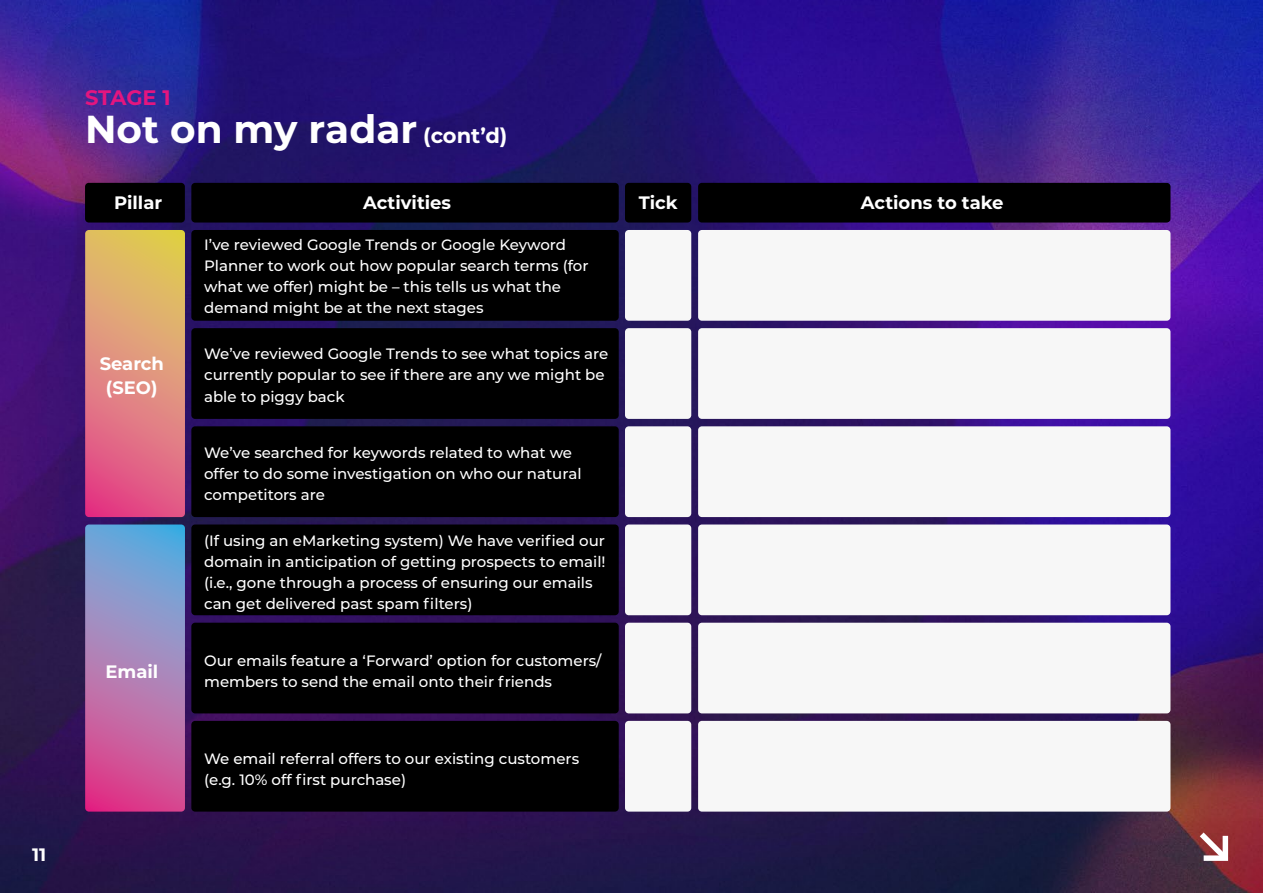
<style>
.page{position:relative;width:1263px;height:893px;background:#fff}
.page>*{position:absolute;margin:0;border:0;box-sizing:border-box;transform-origin:0 0}
.t1{font:700 39px "Montserrat";color:#fff}
.t2{font:700 21px "Montserrat";letter-spacing:-.01em;color:#e4157f}
.t3{font:700 18px/24px "Montserrat";color:#fff;text-align:center}
.t4{font:500 15px/21px "Montserrat";color:#fff}
.s1{font-size:21px}
</style>
<div class="page">
<img style="left:0;top:0;width:1263px;height:893px">
<svg style="left:85px;top:524px;width:100px;height:288px"></svg>
<svg style="left:85px;top:230px;width:100px;height:287px"></svg>
<div style="left:85px;top:183px;width:100px;height:40px;background:#000;border-radius:4px"></div>
<div style="left:191px;top:183px;width:428px;height:40px;background:#000;border-radius:4px"></div>
<div style="left:191px;top:230px;width:428px;height:91px;background:#000;border-radius:4px"></div>
<div style="left:191px;top:328px;width:428px;height:91px;background:#000;border-radius:4px"></div>
<div style="left:191px;top:426px;width:428px;height:91px;background:#000;border-radius:4px"></div>
<div style="left:191px;top:524px;width:428px;height:91px;background:#000;border-radius:4px"></div>
<div style="left:191px;top:623px;width:428px;height:90px;background:#000;border-radius:4px"></div>
<div style="left:191px;top:721px;width:428px;height:91px;background:#000;border-radius:4px"></div>
<div style="left:625px;top:183px;width:66px;height:40px;background:#000;border-radius:4px"></div>
<div style="left:625px;top:230px;width:66px;height:91px;background:#f7f7f7;border-radius:4px"></div>
<div style="left:625px;top:328px;width:66px;height:91px;background:#f7f7f7;border-radius:4px"></div>
<div style="left:625px;top:426px;width:66px;height:91px;background:#f7f7f7;border-radius:4px"></div>
<div style="left:625px;top:524px;width:66px;height:91px;background:#f7f7f7;border-radius:4px"></div>
<div style="left:625px;top:623px;width:66px;height:90px;background:#f7f7f7;border-radius:4px"></div>
<div style="left:625px;top:721px;width:66px;height:91px;background:#f7f7f7;border-radius:4px"></div>
<div style="left:698px;top:183px;width:472px;height:40px;background:#000;border-radius:4px"></div>
<div style="left:698px;top:230px;width:472px;height:91px;background:#f7f7f7;border-radius:4px"></div>
<div style="left:698px;top:328px;width:472px;height:91px;background:#f7f7f7;border-radius:4px"></div>
<div style="left:698px;top:426px;width:472px;height:91px;background:#f7f7f7;border-radius:4px"></div>
<div style="left:698px;top:524px;width:472px;height:91px;background:#f7f7f7;border-radius:4px"></div>
<div style="left:698px;top:623px;width:472px;height:90px;background:#f7f7f7;border-radius:4px"></div>
<div style="left:698px;top:721px;width:472px;height:91px;background:#f7f7f7;border-radius:4px"></div>
<svg style="left:1198px;top:832px;width:32px;height:29px"></svg>
<p class="t3" style="left:32px;top:842px;width:16px">11</p>
<h2 class="t2" style="left:85px;top:83px;width:87px">STAGE 1</h2>
<h1 class="t1" style="left:85px;top:101px;width:424px">Not on my radar <span class="s1">(cont’d)</span></h1>
<p class="t3" style="left:114px;top:190px;width:50px">Pillar</p>
<p class="t3" style="left:363px;top:190px;width:90px">Activities</p>
<p class="t3" style="left:639px;top:190px;width:40px">Tick</p>
<p class="t3" style="left:861px;top:190px;width:144px">Actions to take</p>
<p class="t3" style="left:100px;top:351px;width:66px">Search (SEO)</p>
<p class="t3" style="left:105px;top:658px;width:54px">Email</p>
<p class="t4" style="left:204px;top:234px;width:386px">I’ve reviewed Google Trends or Google Keyword Planner to work out how popular search terms (for what we offer) might be – this tells us what the demand might be at the next stages</p>
<p class="t4" style="left:204px;top:343px;width:406px">We’ve reviewed Google Trends to see what topics are currently popular to see if there are any we might be able to piggy back</p>
<p class="t4" style="left:204px;top:442px;width:379px">We’ve searched for keywords related to what we offer to do some investigation on who our natural competitors are</p>
<p class="t4" style="left:204px;top:530px;width:403px">(If using an eMarketing system) We have verified our domain in anticipation of getting prospects to email! (i.e., gone through a process of ensuring our emails can get delivered past spam filters)</p>
<p class="t4" style="left:204px;top:649px;width:399px">Our emails feature a ‘Forward’ option for customers/ members to send the email onto their friends</p>
<p class="t4" style="left:204px;top:748px;width:377px">We email referral offers to our existing customers (e.g. 10% off first purchase)</p>
</div>
